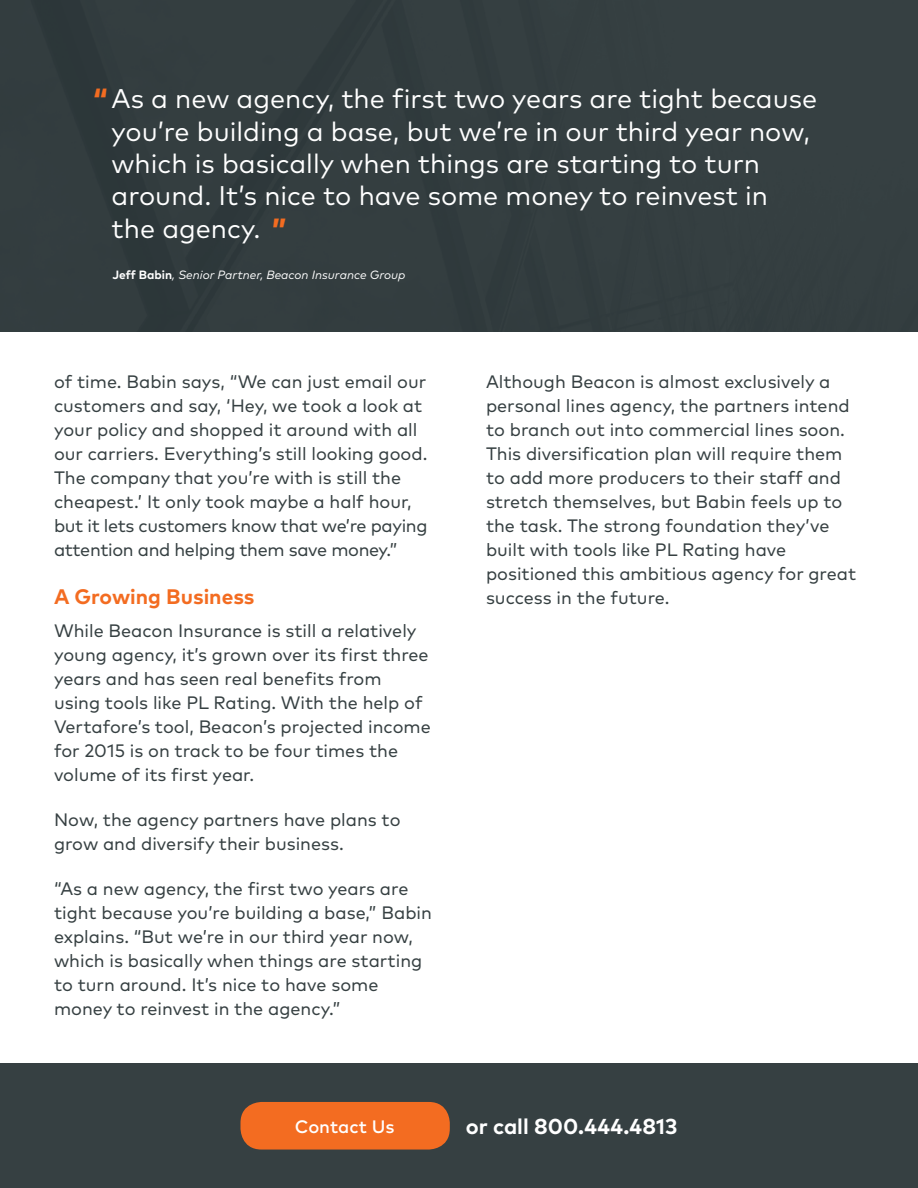
<style>
.page{position:relative;width:918px;height:1188px;background:#fff}
.page>*{position:absolute;margin:0;border:0;box-sizing:border-box;transform-origin:0 0}
.t1{font:27px/32.4px "Mark Pro";color:#fff}
.t2{font:700 21.6px "Mark Pro";color:#fff}
.t3{font:700 21px "Mark Pro";color:#f36c21}
.t4{font:18px/24px "Mark Pro";color:#364042}
.t5{font:500 18px "Mark Pro";color:#fff}
.t6{font:italic 12px "Mark Pro";color:#fff}
.s1{font-weight:800;color:#f36c21}
.s2{font-size:18px;color:#364042}
.s3{font-weight:700;font-style:normal}
</style>
<div class="page">
<div style="left:0;top:1064px;width:918px;height:124px;background:#364042"></div>
<div style="left:240px;top:1102px;width:210px;height:48px;background:#f36c21;border-radius:21px"></div>
<div style="left:0;top:0;width:918px;height:332px;background:#364042"></div>
<h1 class="t1" style="left:112px;top:80px;width:707px;text-indent:-18px"><span class="s1">“</span> As a new agency, the first two years are tight because you’re building a base, but we’re in our third year now, which is basically when things are starting to turn around. It’s nice to have some money to reinvest in the agency. <span class="s2">.</span><span class="s1">”</span></h1>
<p class="t6" style="left:113px;top:266px;width:294px"><span class="s3">Jeff Babin</span>, Senior Partner, Beacon Insurance Group</p>
<p class="t4" style="left:54px;top:368px;width:375px">of time. Babin says, “We can just email our customers and say, ‘Hey, we took a look at your policy and shopped it around with all our carriers. Everything’s still looking good.<br>The company that you’re with is still the cheapest.’ It only took maybe a half hour, but it lets customers know that we’re paying attention and helping them save money.”</p>
<p class="t3" style="left:54px;top:580px;width:202px">A Growing Business</p>
<p class="t4" style="left:54px;top:617px;width:378px">While Beacon Insurance is still a relatively young agency, it’s grown over its first three years and has seen real benefits from using tools like PL Rating. With the help of Vertafore’s tool, Beacon’s projected income for 2015 is on track to be four times the volume of its first year.</p>
<p class="t4" style="left:54px;top:806px;width:348px">Now, the agency partners have plans to grow and diversify their business.</p>
<p class="t4" style="left:54px;top:875px;width:379px">“As a new agency, the first two years are tight because you’re building a base,” Babin explains. “But we’re in our third year now, which is basically when things are starting to turn around. It’s nice to have some money to reinvest in the agency.”</p>
<p class="t4" style="left:486px;top:368px;width:372px">Although Beacon is almost exclusively a personal lines agency, the partners intend to branch out into commercial lines soon.<br>This diversification plan will require them to add more producers to their staff and stretch themselves, but Babin feels up to the task. The strong foundation they’ve built with tools like PL Rating have positioned this ambitious agency for great success in the future.</p>
<p class="t5" style="left:295px;top:1113px;width:102px">Contact Us</p>
<p class="t2" style="left:466px;top:1110px;width:213px">or call 800.444.4813</p>
</div>
